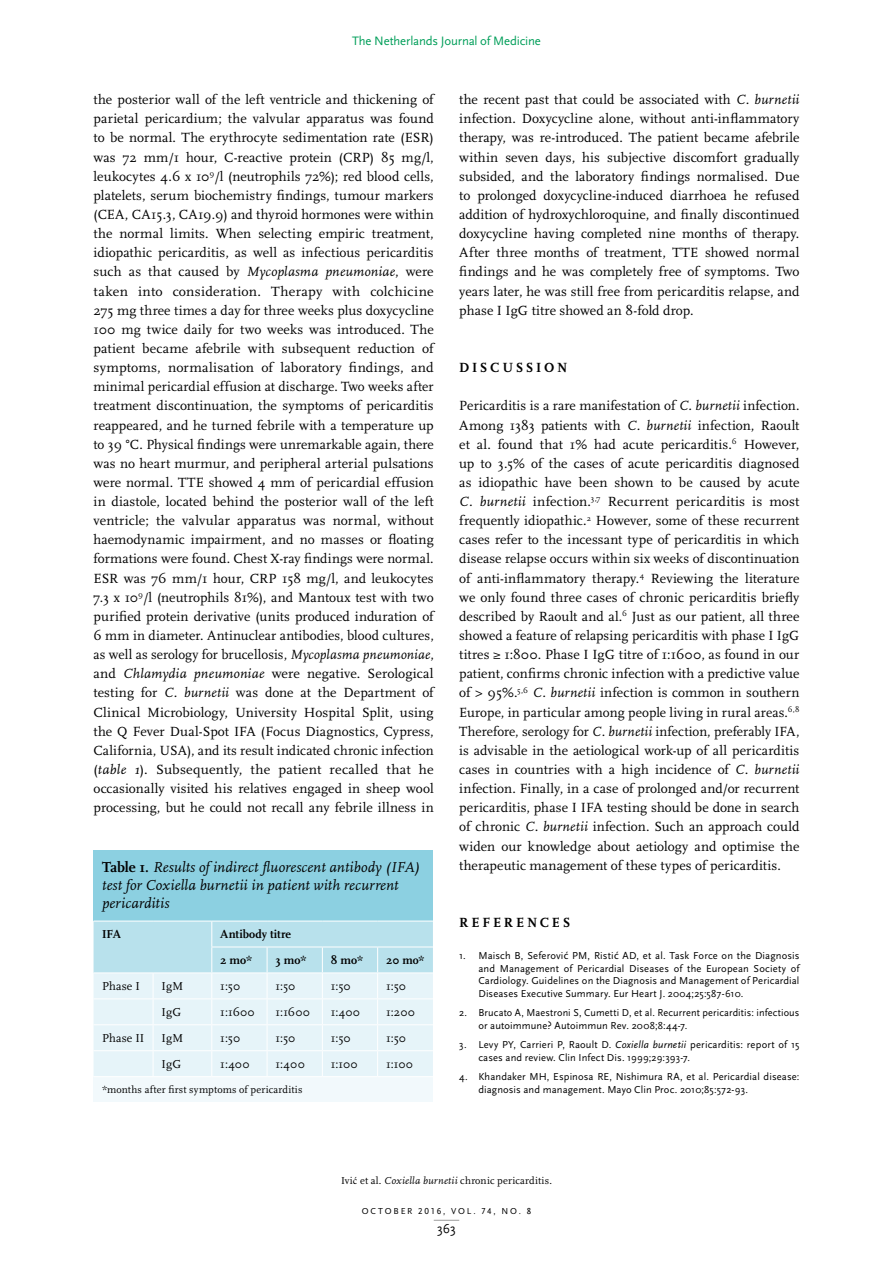
<style>
.page{position:relative;width:893px;height:1263px;background:#fff}
.page>*{position:absolute;margin:0;border:0;box-sizing:border-box;transform-origin:0 0}
.t1{font:italic 15px/18px "Scala";letter-spacing:.01em;color:#000}
.brood{font:13.8px/19.2px "Scala";letter-spacing:.005em;color:#000;text-align:justify}
.tussenkop_1{font:700 13.8px "Scala";letter-spacing:.195em;color:#000}
.t2{font:13.5px "Scala Sans";color:#000}
.t3{font:12.75px "Scala Sans";letter-spacing:-.01em;color:#009e59}
.tabel_brood{font:12px "Scala";letter-spacing:.005em;color:#000}
.tabel_bold{font:700 12px "Scala";color:#000}
.t4{font:10.5px/12.8px "Scala Sans";letter-spacing:.01em;color:#000}
.runningtitle{font:10.5px "Scala";letter-spacing:.025em;color:#000}
.tabel_figuur_noot{font:10.5px "Scala";letter-spacing:.015em;color:#000}
.t5{font:9px "Scala Sans Caps";letter-spacing:.205em;color:#000}
.s1{font-style:italic}
.s2{font-weight:700;font-style:normal}
.s3{font-family:"Myriad Pro"}
.s4{font-family:"Minion Pro"}
</style>
<div class="page">
<svg style="left:434px;top:1220px;width:25px;height:1px"></svg>
<div style="left:94px;top:850px;width:339px;height:71px;background:#8cd0e1"></div>
<div style="left:94px;top:1077px;width:339px;height:24px;background:#f2f9fc"></div>
<svg style="left:94px;top:921px;width:339px;height:155px"></svg>
<hr style="left:94px;top:920px;width:59px;height:1px;background:#fff">
<hr style="left:153px;top:920px;width:59px;height:1px;background:#fff">
<hr style="left:212px;top:920px;width:55px;height:1px;background:#fff">
<hr style="left:267px;top:920px;width:55px;height:1px;background:#fff">
<hr style="left:322px;top:920px;width:56px;height:1px;background:#fff">
<hr style="left:378px;top:920px;width:55px;height:1px;background:#fff">
<p class="t3" style="left:352px;top:34px;width:190px">The Netherlands Journal of Medicine</p>
<p class="brood" style="left:94px;top:90px;width:342px">the posterior wall of the left ventricle and thickening of parietal pericardium; the valvular apparatus was found to be normal. The erythrocyte sedimentation rate (ESR) was 72 mm/1 hour, C-reactive protein (CRP) 85 mg/l, leukocytes 4.6 x 10<sup>9</sup>/l (neutrophils 72%); red blood cells, platelets, serum biochemistry findings, tumour markers (CEA, CA15.3, CA19.9) and thyroid hormones were within the normal limits. When selecting empiric treatment, idiopathic pericarditis, as well as infectious pericarditis such as that caused by <span class="s1">Mycoplasma pneumoniae</span>, were taken into consideration. Therapy with colchicine 275 mg three times a day for three weeks plus doxycycline 100 mg twice daily for two weeks was introduced. The patient became afebrile with subsequent reduction of symptoms, normalisation of laboratory findings, and minimal pericardial effusion at discharge. Two weeks after treatment discontinuation, the symptoms of pericarditis reappeared, and he turned febrile with a temperature up to 39 °C. Physical findings were unremarkable again, there was no heart murmur, and peripheral arterial pulsations were normal. TTE showed 4 mm of pericardial effusion in diastole, located behind the posterior wall of the left ventricle; the valvular apparatus was normal, without haemodynamic impairment, and no masses or floating formations were found. Chest X-ray findings were normal.<br>ESR was 76 mm/1 hour, CRP 158 mg/l, and leukocytes 7.3 x 10<sup>9</sup>/l (neutrophils 81%), and Mantoux test with two purified protein derivative (units produced induration of 6 mm in diameter. Antinuclear antibodies, blood cultures, as well as serology for brucellosis, <span class="s1">Mycoplasma pneumoniae</span>, and <span class="s1">Chlamydia pneumoniae</span> were negative. Serological testing for <span class="s1">C. burnetii</span> was done at the Department of Clinical Microbiology, University Hospital Split, using the Q Fever Dual-Spot IFA (Focus Diagnostics, Cypress, California, USA), and its result indicated chronic infection (<span class="s1">table 1</span>). Subsequently, the patient recalled that he occasionally visited his relatives engaged in sheep wool processing, but he could not recall any febrile illness in</p>
<p class="brood" style="left:459px;top:90px;width:342px">the recent past that could be associated with <span class="s1">C. burnetii </span>infection. Doxycycline alone, without anti-inflammatory therapy, was re-introduced. The patient became afebrile within seven days, his subjective discomfort gradually subsided, and the laboratory findings normalised. Due to prolonged doxycycline-induced diarrhoea he refused addition of hydroxychloroquine, and finally discontinued doxycycline having completed nine months of therapy.<br>After three months of treatment, TTE showed normal findings and he was completely free of symptoms. Two years later, he was still free from pericarditis relapse, and phase I IgG titre showed an 8-fold drop.</p>
<p class="tussenkop_1" style="left:459px;top:360px;width:109px">DISCUSSION</p>
<p class="brood" style="left:459px;top:396px;width:342px">Pericarditis is a rare manifestation of <span class="s1">C. burnetii</span> infection.<br>Among 1383 patients with <span class="s1">C. burnetii</span> infection, Raoult et al. found that 1% had acute pericarditis.<sup>6</sup> However, up to 3.5% of the cases of acute pericarditis diagnosed as idiopathic have been shown to be caused by acute <span class="s1">C. burnetii</span> infection.<sup>3,7</sup> Recurrent pericarditis is most frequently idiopathic.<sup>2</sup> However, some of these recurrent cases refer to the incessant type of pericarditis in which disease relapse occurs within six weeks of discontinuation of anti-inflammatory therapy.<sup>4</sup> Reviewing the literature we only found three cases of chronic pericarditis briefly described by Raoult and al.<sup>6</sup> Just as our patient, all three showed a feature of relapsing pericarditis with phase I IgG titres ≥ 1:800. Phase I IgG titre of 1:1600, as found in our patient, confirms chronic infection with a predictive value of &gt; 95%.<sup>5,6</sup> <span class="s1">C. burnetii</span> infection is common in southern Europe, in particular among people living in rural areas.<sup>6,8<br></sup>Therefore, serology for <span class="s1">C. burnetii</span> infection, preferably IFA, is advisable in the aetiological work-up of all pericarditis cases in countries with a high incidence of <span class="s1">C. burnetii </span>infection. Finally, in a case of prolonged and/or recurrent pericarditis, phase I IFA testing should be done in search of chronic <span class="s1">C. burnetii</span> infection. Such an approach could widen our knowledge about aetiology and optimise the therapeutic management of these types of pericarditis.</p>
<p class="t1" style="left:102px;top:859px;width:319px"><span class="s2">Table 1.</span> Results of indirect fluorescent antibody (IFA) test for Coxiella burnetii in patient with recurrent pericarditis</p>
<p class="tabel_bold" style="left:102px;top:928px;width:20px">IFA</p>
<p class="tabel_bold" style="left:220px;top:928px;width:72px">Antibody titre</p>
<p class="tabel_bold" style="left:220px;top:954px;width:33px">2 mo*</p>
<p class="tabel_bold" style="left:276px;top:954px;width:32px">3 mo*</p>
<p class="tabel_bold" style="left:331px;top:954px;width:34px">8 mo*</p>
<p class="tabel_bold" style="left:386px;top:954px;width:40px">20 mo*</p>
<p class="tabel_brood" style="left:102px;top:980px;width:39px">Phase I</p>
<p class="tabel_brood" style="left:162px;top:980px;width:23px">IgM</p>
<p class="tabel_brood" style="left:220px;top:980px;width:21px">1:50</p>
<p class="tabel_brood" style="left:276px;top:980px;width:21px">1:50</p>
<p class="tabel_brood" style="left:331px;top:980px;width:21px">1:50</p>
<p class="tabel_brood" style="left:386px;top:980px;width:21px">1:50</p>
<p class="tabel_brood" style="left:162px;top:1006px;width:21px">IgG</p>
<p class="tabel_brood" style="left:220px;top:1006px;width:36px">1:1600</p>
<p class="tabel_brood" style="left:276px;top:1006px;width:36px">1:1600</p>
<p class="tabel_brood" style="left:331px;top:1006px;width:31px">1:400</p>
<p class="tabel_brood" style="left:386px;top:1006px;width:30px">1:200</p>
<p class="tabel_brood" style="left:102px;top:1032px;width:44px">Phase II</p>
<p class="tabel_brood" style="left:162px;top:1032px;width:23px">IgM</p>
<p class="tabel_brood" style="left:220px;top:1032px;width:21px">1:50</p>
<p class="tabel_brood" style="left:276px;top:1032px;width:21px">1:50</p>
<p class="tabel_brood" style="left:331px;top:1032px;width:21px">1:50</p>
<p class="tabel_brood" style="left:386px;top:1032px;width:21px">1:50</p>
<p class="tabel_brood" style="left:162px;top:1058px;width:21px">IgG</p>
<p class="tabel_brood" style="left:220px;top:1058px;width:31px">1:400</p>
<p class="tabel_brood" style="left:276px;top:1058px;width:31px">1:400</p>
<p class="tabel_brood" style="left:331px;top:1058px;width:28px">1:100</p>
<p class="tabel_brood" style="left:386px;top:1058px;width:28px">1:100</p>
<p class="tabel_figuur_noot" style="left:102px;top:1084px;width:202px">*months after first symptoms of pericarditis</p>
<p class="tussenkop_1" style="left:459px;top:915px;width:113px">REFERENCES</p>
<p class="t4" style="left:478px;top:949px;width:323px;text-align:justify;text-indent:-19px">1. Maisch B, Seferovi<span class="s3">ć</span> PM, Risti<span class="s3">ć</span> AD, et al. Task Force on the Diagnosis and Management of Pericardial Diseases of the European Society of Cardiology. Guidelines on the Diagnosis and Management of Pericardial Diseases Executive Summary. Eur Heart J. 2004;25:587-610.</p>
<p class="t4" style="left:478px;top:1007px;width:323px;text-indent:-19px">2. Brucato A, Maestroni S, Cumetti D, et al. Recurrent pericarditis: infectious or autoimmune? Autoimmun Rev. 2008;8:44-7.</p>
<p class="t4" style="left:478px;top:1038px;width:323px;text-indent:-19px">3. Levy PY, Carrieri P, Raoult D. <span class="s1">Coxiella burnetii</span> pericarditis: report of 15 cases and review. Clin Infect Dis. 1999;29:393-7.</p>
<p class="t4" style="left:478px;top:1070px;width:323px;text-indent:-19px">4. Khandaker MH, Espinosa RE, Nishimura RA, et al. Pericardial disease: diagnosis and management. Mayo Clin Proc. 2010;85:572-93.</p>
<p class="runningtitle" style="left:341px;top:1174px;width:212px">Ivi<span class="s4">ć</span> et al. <span class="s1">Coxiella burnetii</span> chronic pericarditis.</p>
<p class="t5" style="left:362px;top:1206px;width:171px">OCTOBER 2016, VOL. 74, NO. 8</p>
<p class="t2" style="left:437px;top:1221px;width:20px">363</p>
</div>
